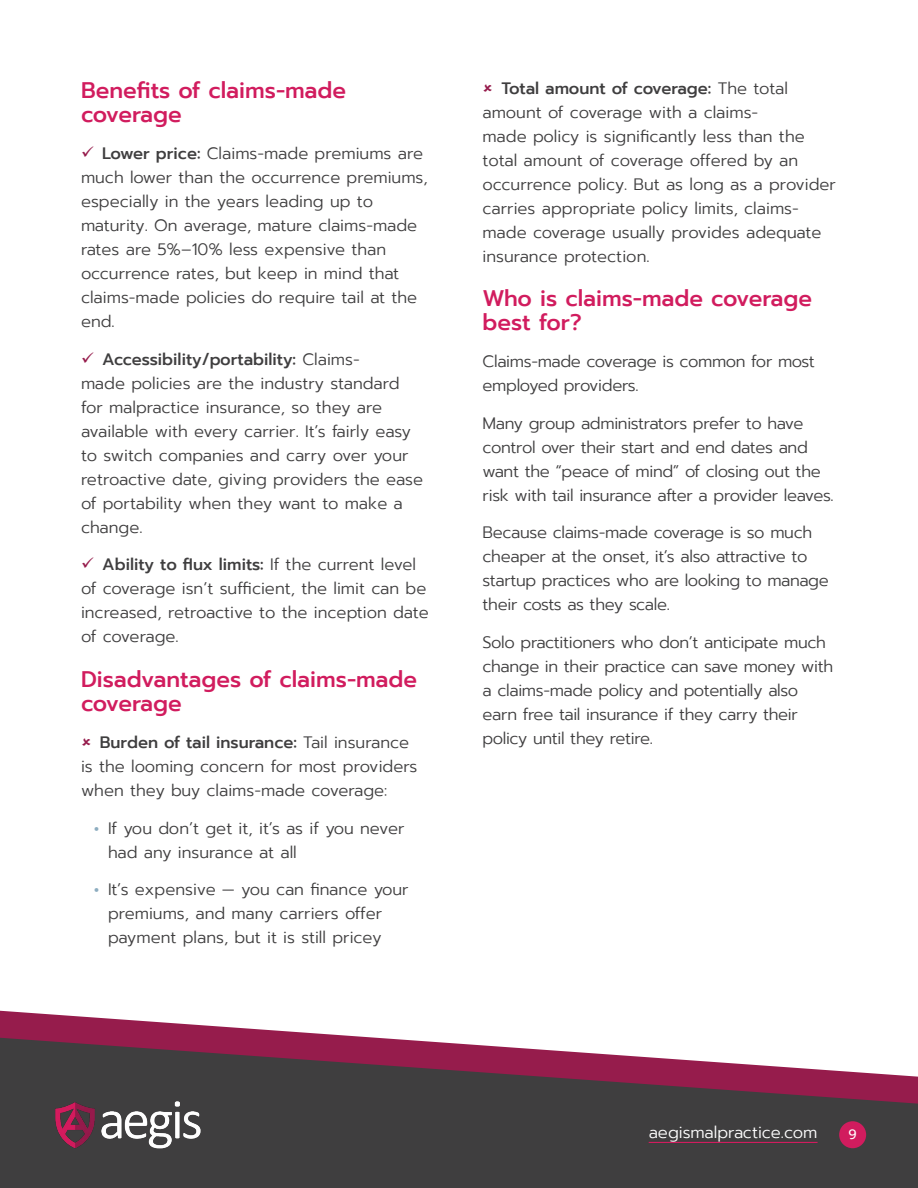
<style>
.page{position:relative;width:918px;height:1188px;background:#fff}
.page>*{position:absolute;margin:0;border:0;box-sizing:border-box;transform-origin:0 0}
.Subhead_Paragraph_St{font:500 22.5px/24px "Prompt";color:#d11c5e}
.Body{font:300 16.5px/24px "Prompt";letter-spacing:-.015em;color:#3f3e3f}
.t1{font:300 16.5px "Prompt";color:#fff}
.t2{font:13.5px "Prompt";color:#fff}
.s1{color:#961c4c}
.s2{font-weight:500}
.s3{font-weight:900;color:#8dadc0}
</style>
<div class="page">
<svg style="left:0;top:1011px;width:379px;height:27px"></svg>
<svg style="left:0;top:1038px;width:918px;height:150px;background:#5b4850"></svg>
<img style="left:52px;top:1099px;width:152px;height:51px">
<div style="left:839px;top:1121px;width:27px;height:27px;background:#d11c5e;border-radius:50%"></div>
<hr style="left:649px;top:1142px;width:169px;height:1px;background:#d11c5e">
<p class="Subhead_Paragraph_St" style="left:81px;top:78px;width:267px">Benefits of claims-made coverage</p>
<p class="Body" style="left:81px;top:142px;width:348px"><span class="s1">✓</span> <span class="s2">Lower price:</span> Claims-made premiums are much lower than the occurrence premiums, especially in the years leading up to maturity. On average, mature claims-made rates are 5%–10% less expensive than occurrence rates, but keep in mind that claims-made policies do require tail at the end.</p>
<p class="Body" style="left:81px;top:347px;width:344px"><span class="s1">✓</span> <span class="s2">Accessibility/portability:</span> Claims-<br>made policies are the industry standard for malpractice insurance, so they are available with every carrier. It’s fairly easy to switch companies and carry over your retroactive date, giving providers the ease of portability when they want to make a change.</p>
<p class="Body" style="left:81px;top:553px;width:349px"><span class="s1">✓</span> <span class="s2">Ability to flux limits:</span> If the current level of coverage isn’t sufficient, the limit can be increased, retroactive to the inception date of coverage.</p>
<p class="Subhead_Paragraph_St" style="left:81px;top:667px;width:338px">Disadvantages of claims-made coverage</p>
<p class="Body" style="left:81px;top:730px;width:338px;text-indent:19px"><span class="s2">Burden of tail insurance:</span> Tail insurance is the looming concern for most providers when they buy claims-made coverage:</p>
<p class="Body" style="left:108px;top:816px;width:298px;text-indent:-14px"><span class="s3">•</span> If you don’t get it, it’s as if you never had any insurance at all</p>
<p class="Body" style="left:108px;top:877px;width:302px;text-indent:-14px"><span class="s3">•</span> It’s expensive — you can finance your premiums, and many carriers offer payment plans, but it is still pricey</p>
<p class="Body" style="left:483px;top:76px;width:355px;text-indent:19px"><span class="s2">Total amount of coverage:</span> The total amount of coverage with a claims-<br>made policy is significantly less than the total amount of coverage offered by an occurrence policy. But as long as a provider carries appropriate policy limits, claims&shy;made coverage usually provides adequate insurance protection.</p>
<p class="Subhead_Paragraph_St" style="left:483px;top:286px;width:331px">Who is claims-made coverage best for?</p>
<p class="Body" style="left:483px;top:350px;width:334px">Claims-made coverage is common for most employed providers.</p>
<p class="Body" style="left:483px;top:411px;width:353px">Many group administrators prefer to have control over their start and end dates and want the “peace of mind” of closing out the risk with tail insurance after a provider leaves.</p>
<p class="Body" style="left:483px;top:521px;width:348px">Because claims-made coverage is so much cheaper at the onset, it’s also attractive to startup practices who are looking to manage their costs as they scale.</p>
<p class="Body" style="left:483px;top:630px;width:352px">Solo practitioners who don’t anticipate much change in their practice can save money with a claims-made policy and potentially also earn free tail insurance if they carry their policy until they retire.</p>
<p class="t1" style="left:649px;top:1121px;width:170px">aegismalpractice.com</p>
<p class="t2" style="left:849px;top:1125px;width:10px">9</p>
</div>
